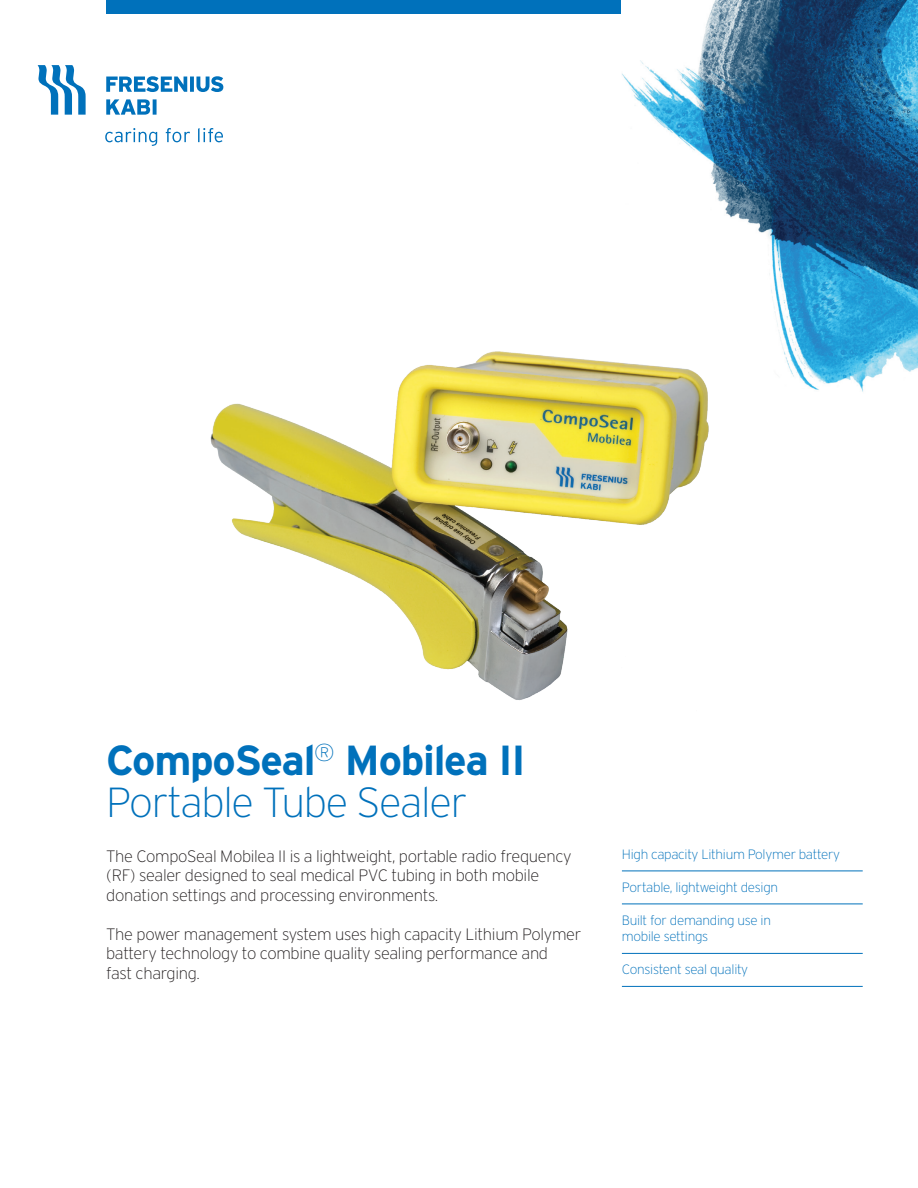
<style>
.page{position:relative;width:918px;height:1188px;background:#fff}
.page>*{position:absolute;margin:0;border:0;box-sizing:border-box;transform-origin:0 0}
.Product_name{font:700 42px "Interstate";letter-spacing:-.03em;color:#0071bb}
.t1{font:200 42px "Interstate";letter-spacing:-.03em;color:#0071bb}
.Body_copy{font:200 16.5px/19.5px "Interstate";letter-spacing:-.02em;color:#231f20}
.Product_information{font:200 13.5px/16.5px "Interstate";letter-spacing:-.02em;color:#0071bb}
</style>
<div class="page">
<svg style="left:38px;top:65px;width:48px;height:50px"></svg>
<svg style="left:106px;top:99px;width:51px;height:16px"></svg>
<svg style="left:106px;top:76px;width:117px;height:16px"></svg>
<svg style="left:105px;top:128px;width:118px;height:18px"></svg>
<div style="left:106px;top:0;width:516px;height:14px;background:#0071bb"></div>
<img style="left:622px;top:0;width:296px;height:392px">
<hr style="left:622px;top:871px;width:241px;height:1px;background:#0071bb">
<hr style="left:622px;top:904px;width:241px;height:1px;background:#0071bb">
<hr style="left:622px;top:953px;width:241px;height:1px;background:#0071bb">
<hr style="left:622px;top:986px;width:241px;height:1px;background:#0071bb">
<img style="left:210px;top:262px;width:559px;height:438px">
<p class="Product_name" style="left:106px;top:736px;width:421px">CompoSeal<sup>®</sup> Mobilea II</p>
<p class="t1" style="left:106px;top:779px;width:363px">Portable Tube Sealer</p>
<p class="Body_copy" style="left:106px;top:846px;width:467px">The CompoSeal Mobilea II is a lightweight, portable radio frequency (RF) sealer designed to seal medical PVC tubing in both mobile donation settings and processing environments.</p>
<p class="Body_copy" style="left:106px;top:924px;width:476px">The power management system uses high capacity Lithium Polymer battery technology to combine quality sealing performance and<br>fast charging.</p>
<p class="Product_information" style="left:622px;top:846px;width:220px">High capacity Lithium Polymer battery</p>
<p class="Product_information" style="left:622px;top:879px;width:158px">Portable, lightweight design</p>
<p class="Product_information" style="left:622px;top:912px;width:151px">Built for demanding use in mobile settings</p>
<p class="Product_information" style="left:622px;top:961px;width:128px">Consistent seal quality</p>
</div>
